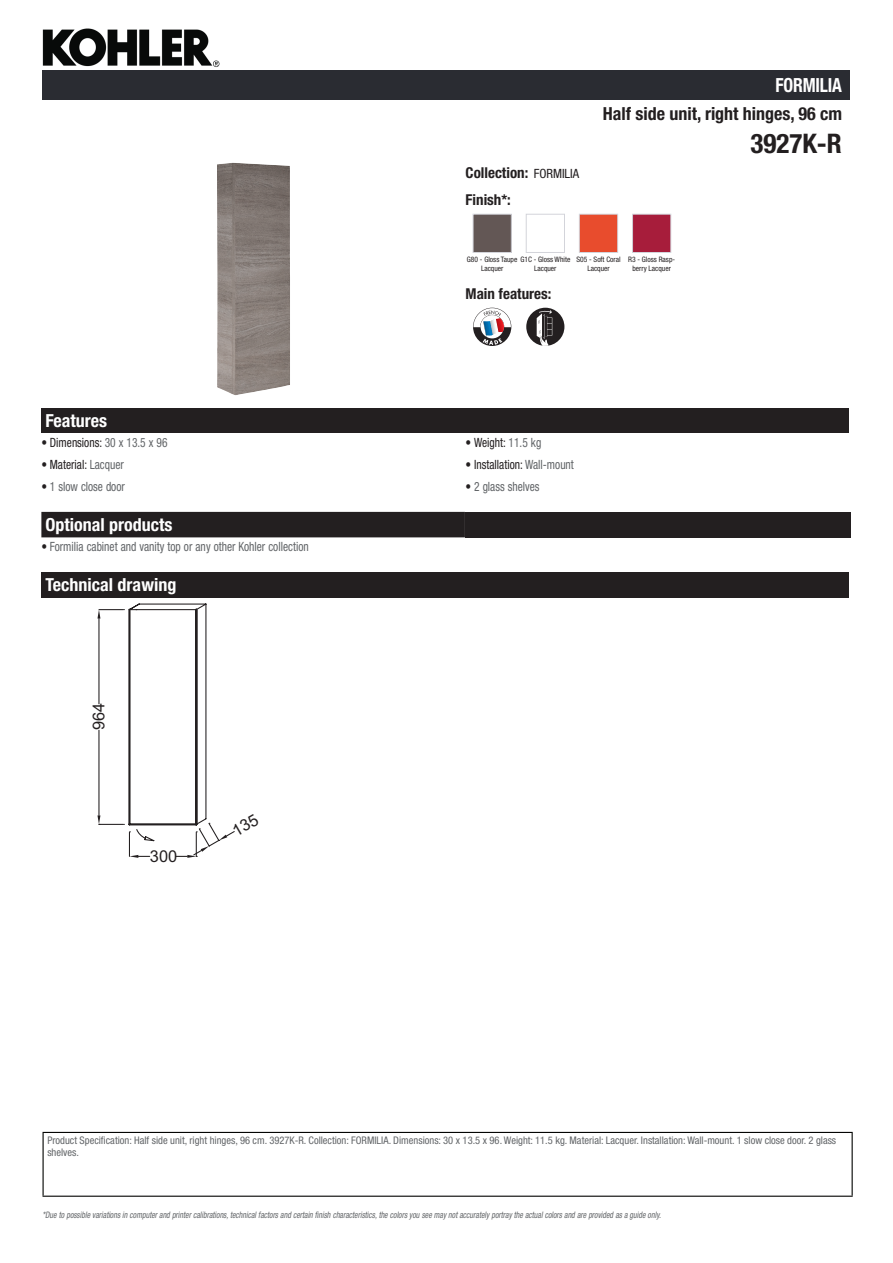
<style>
.page{position:relative;width:893px;height:1263px;background:#fff}
.page>*{position:absolute;margin:0;border:0;box-sizing:border-box;transform-origin:0 0}
.t1{font:700 condensed 27px "Helvetica Neue LT Std";color:#231f20}
.t2{font:700 condensed 19.5px "Helvetica Neue LT Std";letter-spacing:-.01em;color:#fff;scale:.9 1}
.t3{font:700 condensed 18px "Helvetica Neue LT Std";color:#fff}
.t4{font:700 condensed 18px "Helvetica Neue LT Std";color:#231f20}
.t5{font:16.35px "Arial";color:#231f20}
.t6{font:700 condensed 15px/27.8px "Helvetica Neue LT Std";color:#231f20}
.t7{font:condensed 12.75px "Helvetica Neue LT Std";color:#626568;scale:.9 1}
.t8{font:condensed 12.75px "Helvetica Neue LT Std";color:#231f20;scale:.9 1}
.t9{font:condensed 10.5px/12px "Helvetica Neue LT Std";color:#626568}
.t10{font:italic condensed 9px "Helvetica Neue LT Std";color:#626568;scale:.87 1}
.t11{font:condensed 7.5px/9px "Helvetica Neue LT Std";color:#231f20;text-align:center}
.s1{font-weight:400;font-size:12.75px}
.s2{color:#626568}
.s3{color:#231f20}
</style>
<div class="page">
<img style="left:42px;top:28px;width:188px;height:53px">
<img style="left:217px;top:163px;width:73px;height:232px">
<img style="left:475px;top:216px;width:35px;height:35px">
<div style="left:473px;top:214px;width:39px;height:39px;border:1px solid #d3d4da"></div>
<div style="left:526px;top:214px;width:39px;height:39px;border:1px solid #d3d4da"></div>
<img style="left:581px;top:216px;width:35px;height:35px">
<div style="left:579px;top:214px;width:39px;height:39px;border:1px solid #d3d4da"></div>
<img style="left:634px;top:216px;width:35px;height:35px">
<div style="left:632px;top:214px;width:39px;height:39px;border:1px solid #d3d4da"></div>
<svg style="left:473px;top:308px;width:38px;height:38px"></svg>
<div style="left:526px;top:308px;width:38px;height:38px;background:#231f20;border-radius:19px"></div>
<svg style="left:537px;top:310px;width:15px;height:36px"></svg>
<div style="left:41px;top:408px;width:808px;height:25px;background:#231f20"></div>
<div style="left:41px;top:512px;width:424px;height:25px;background:#231f20"></div>
<div style="left:465px;top:512px;width:385px;height:25px;background:#231f20"></div>
<div style="left:41px;top:572px;width:808px;height:25px;background:#231f20"></div>
<div style="left:43px;top:71px;width:807px;height:29px;background:#2a2c32"></div>
<hr style="left:43px;top:1132px;width:810px;height:1px;background:#040503">
<hr style="left:43px;top:1133px;width:1px;height:62px;background:#040503">
<hr style="left:852px;top:1133px;width:1px;height:62px;background:#040503">
<hr style="left:43px;top:1195px;width:810px;height:2px;background:#040503">
<svg style="left:97px;top:603px;width:138px;height:255px"></svg>
<h2 class="t2" style="left:776px;top:74px;width:75px">FORMILIA</h2>
<h3 class="t4" style="left:603px;top:103px;width:241px">Half side unit, right hinges, 96 cm</h3>
<h3 class="t6" style="left:466px;top:158px;width:115px">Collection: <span class="s1">FORMILIA<br></span>Finish*:</h3>
<p class="t11" style="left:534px;top:264px;width:24px">Lacquer</p>
<p class="t11" style="left:576px;top:255px;width:46px">S05 - Soft Coral<br>Lacquer</p>
<p class="t11" style="left:628px;top:255px;width:48px">R3 - Gloss Rasp&shy;berry Lacquer</p>
<h3 class="t6" style="left:466px;top:280px;width:87px">Main features:</h3>
<p class="t11" style="left:481px;top:255px;width:91px;text-align:left;text-indent:-14px">G80 - Gloss Taupe G1C - Gloss White<br>Lacquer</p>
<h3 class="t3" style="left:46px;top:410px;width:63px">Features</h3>
<h3 class="t8" style="left:41px;top:435px;width:142px">• Dimensions: <span class="s2">30 x 13.5 x 96</span></h3>
<h3 class="t8" style="left:466px;top:435px;width:86px">• Weight: <span class="s2">11.5 kg</span></h3>
<h3 class="t8" style="left:41px;top:457px;width:93px">• Material: <span class="s2">Lacquer</span></h3>
<h3 class="t8" style="left:466px;top:457px;width:122px">• Installation: <span class="s2">Wall-mount</span></h3>
<h3 class="t7" style="left:41px;top:479px;width:94px"><span class="s3">•</span> 1 slow close door</h3>
<h3 class="t7" style="left:466px;top:479px;width:84px"><span class="s3">•</span> 2 glass shelves</h3>
<h3 class="t3" style="left:46px;top:514px;width:128px">Optional products</h3>
<h3 class="t7" style="left:41px;top:539px;width:299px"><span class="s3">•</span> Formilia cabinet and vanity top or any other Kohler collection</h3>
<h3 class="t3" style="left:46px;top:574px;width:132px">Technical drawing</h3>
<h3 class="t5" style="left:88px;top:730px;width:29px;rotate:-90deg">964</h3>
<h3 class="t5" style="left:150px;top:845px;width:29px">300</h3>
<h1 class="t1" style="left:751px;top:127px;width:93px">3927K-R</h1>
<p class="t9" style="left:47px;top:1134px;width:790px">Product Specification: Half side unit, right hinges, 96 cm. 3927K-R. Collection: FORMILIA. Dimensions: 30 x 13.5 x 96. Weight: 11.5 kg. Material: Lacquer. Installation: Wall-mount. 1 slow close door. 2 glass shelves.</p>
<p class="t10" style="left:43px;top:1210px;width:714px">*Due to possible variationsin computerand printercalibrations,technicalfactorsand certain finish characteristics,the colorsyou see maynotaccuratelyportraythe actualcolorsand are provided asa guide only.</p>
</div>
